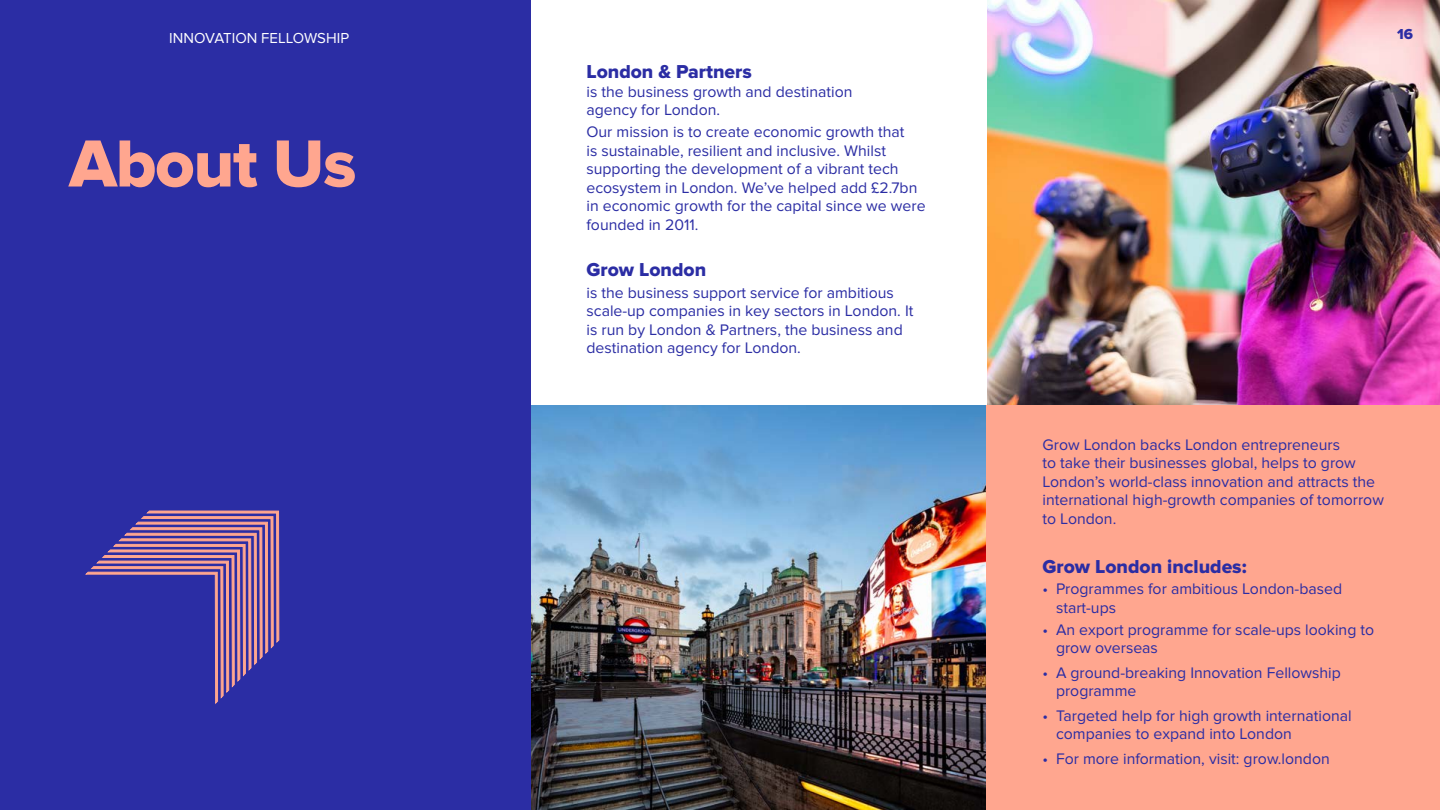
<style>
.page{position:relative;width:1440px;height:810px;background:#fff}
.page>*{position:absolute;margin:0;border:0;box-sizing:border-box;transform-origin:0 0}
.t1{font:69px "Proxima Nova Extrabld";letter-spacing:-.02em;color:#ffa68f}
.t2{font:19.42px "Proxima Nova Extrabld";color:#2b2da4}
.t3{font:15.83px/18.5px "Proxima Nova";color:#2b2da4}
.t4{font:15px "Proxima Nova";color:#fff}
.t5{font:15px "Proxima Nova Extrabld";color:#2b2da4}
</style>
<div class="page">
<img style="left:987px;top:0;width:453px;height:405px">
<img style="left:531px;top:405px;width:455px;height:405px">
<div style="left:0;top:0;width:531px;height:810px;background:#2b2da4"></div>
<div style="left:986px;top:405px;width:454px;height:405px;background:#ffa68f"></div>
<svg style="left:85px;top:510px;width:195px;height:194px"></svg>
<p class="t4" style="left:169px;top:29px;width:181px">INNOVATION FELLOWSHIP</p>
<h1 class="t1" style="left:69px;top:124px;width:289px">About Us</h1>
<p class="t2" style="left:586px;top:61px;width:167px">London &amp; Partners</p>
<p class="t3" style="left:586px;top:83px;width:267px">is the business growth and destination agency for London.</p>
<p class="t3" style="left:586px;top:123px;width:341px">Our mission is to create economic growth that<br>is sustainable, resilient and inclusive. Whilst supporting the development of a vibrant tech ecosystem in London. We’ve helped add £2.7bn in economic growth for the capital since we were founded in 2011.</p>
<p class="t2" style="left:586px;top:258px;width:121px">Grow London</p>
<p class="t3" style="left:586px;top:284px;width:328px">is the business support service for ambitious scale-up companies in key sectors in London. It is run by London &amp; Partners, the business and destination agency for London.</p>
<p class="t5" style="left:1397px;top:25px;width:17px">16</p>
<p class="t3" style="left:1042px;top:435px;width:343px">Grow London backs London entrepreneurs<br>to take their businesses global, helps to grow London’s world-class innovation and attracts the international high-growth companies of tomorrow to London.</p>
<p class="t2" style="left:1042px;top:555px;width:206px">Grow London includes:</p>
<p class="t3" style="left:1056px;top:580px;width:288px;text-indent:-14px">• Programmes for ambitious London-based start-ups</p>
<p class="t3" style="left:1056px;top:621px;width:320px;text-indent:-14px">• An export programme for scale-ups looking to grow overseas</p>
<p class="t3" style="left:1056px;top:664px;width:286px;text-indent:-14px">• A ground-breaking Innovation Fellowship programme</p>
<p class="t3" style="left:1056px;top:706px;width:297px;text-indent:-14px">• Targeted help for high growth international companies to expand into London</p>
<p class="t3" style="left:1042px;top:749px;width:289px">• For more information, visit: grow.london</p>
</div>
